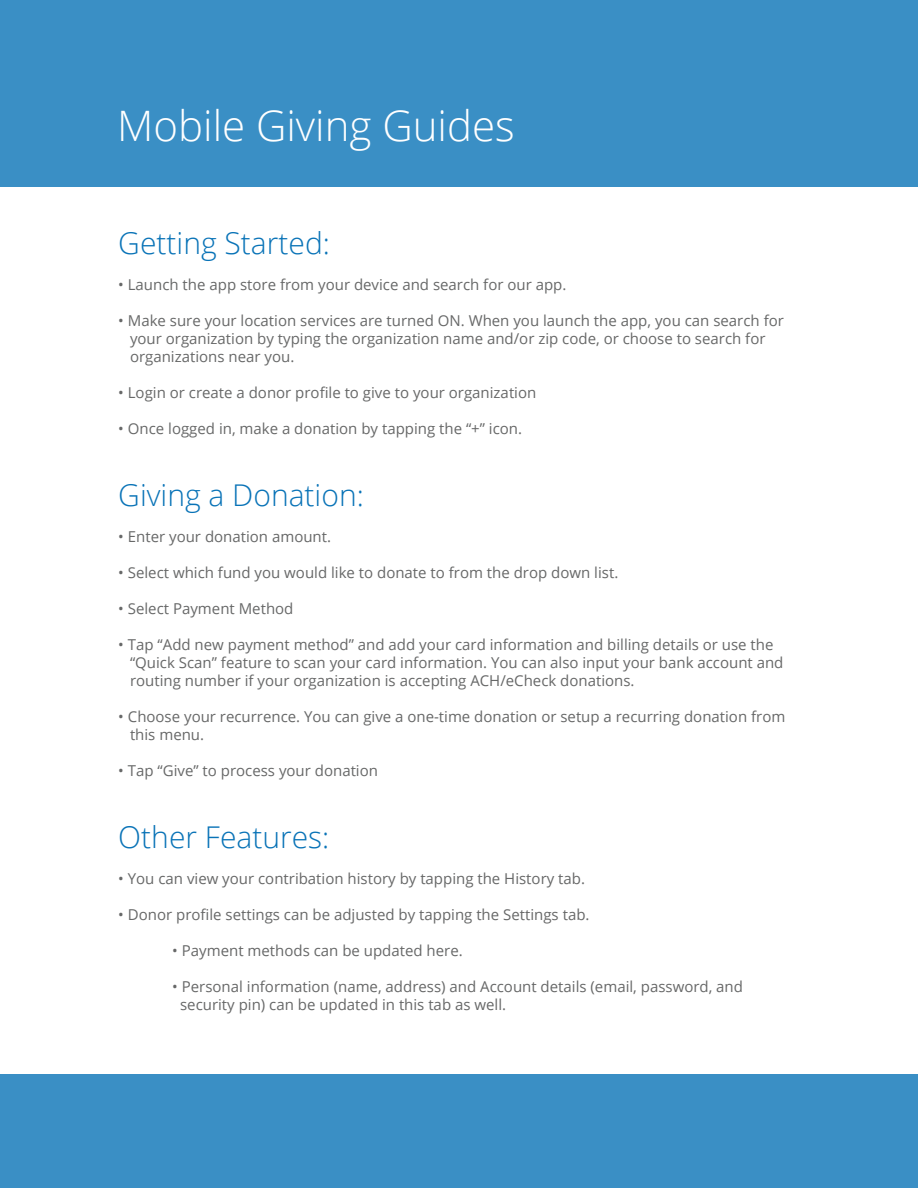
<style>
.page{position:relative;width:918px;height:1188px;background:#fff}
.page>*{position:absolute;margin:0;border:0;box-sizing:border-box;transform-origin:0 0}
.t1{font:300 42px "Open Sans";color:#fff}
.t2{font:300 30px "Open Sans";color:#0973b7}
.t3{font:15px/18px "Open Sans";color:#676868}
</style>
<div class="page">
<div style="left:0;top:0;width:918px;height:186px;background:#3a8fc5"></div>
<div style="left:0;top:1074px;width:918px;height:114px;background:#3a8fc5"></div>
<h1 class="t1" style="left:117px;top:97px;width:399px">Mobile Giving Guides</h1>
<h2 class="t2" style="left:118px;top:222px;width:213px">Getting Started:</h2>
<p class="t3" style="left:118px;top:275px;width:450px">• Launch the app store from your device and search for our app.</p>
<p class="t3" style="left:130px;top:311px;width:655px;text-indent:-12px">• Make sure your location services are turned ON. When you launch the app, you can search for your organization by typing the organization name and/or zip code, or choose to search for organizations near you.</p>
<p class="t3" style="left:118px;top:383px;width:420px">• Login or create a donor profile to give to your organization</p>
<p class="t3" style="left:118px;top:419px;width:405px">• Once logged in, make a donation by tapping the “+” icon.</p>
<h2 class="t2" style="left:118px;top:474px;width:247px">Giving a Donation:</h2>
<p class="t3" style="left:118px;top:527px;width:214px">• Enter your donation amount.</p>
<p class="t3" style="left:118px;top:563px;width:501px">• Select which fund you would like to donate to from the drop down list.</p>
<p class="t3" style="left:118px;top:599px;width:177px">• Select Payment Method</p>
<p class="t3" style="left:130px;top:635px;width:655px;text-indent:-12px">• Tap “Add new payment method” and add your card information and billing details or use the “Quick Scan” feature to scan your card information. You can also input your bank account and routing number if your organization is accepting ACH/eCheck donations.</p>
<p class="t3" style="left:130px;top:707px;width:657px;text-indent:-12px">• Choose your recurrence. You can give a one-time donation or setup a recurring donation from this menu.</p>
<p class="t3" style="left:118px;top:761px;width:261px">• Tap “Give” to process your donation</p>
<h2 class="t2" style="left:118px;top:816px;width:213px">Other Features:</h2>
<p class="t3" style="left:118px;top:869px;width:468px">• You can view your contribation history by tapping the History tab.</p>
<p class="t3" style="left:118px;top:905px;width:473px">• Donor profile settings can be adjusted by tapping the Settings tab.</p>
<p class="t3" style="left:172px;top:941px;width:292px">• Payment methods can be updated here.</p>
<p class="t3" style="left:180px;top:977px;width:564px;text-indent:-8px">• Personal information (name, address) and Account details (email, password, and security pin) can be updated in this tab as well.</p>
</div>
